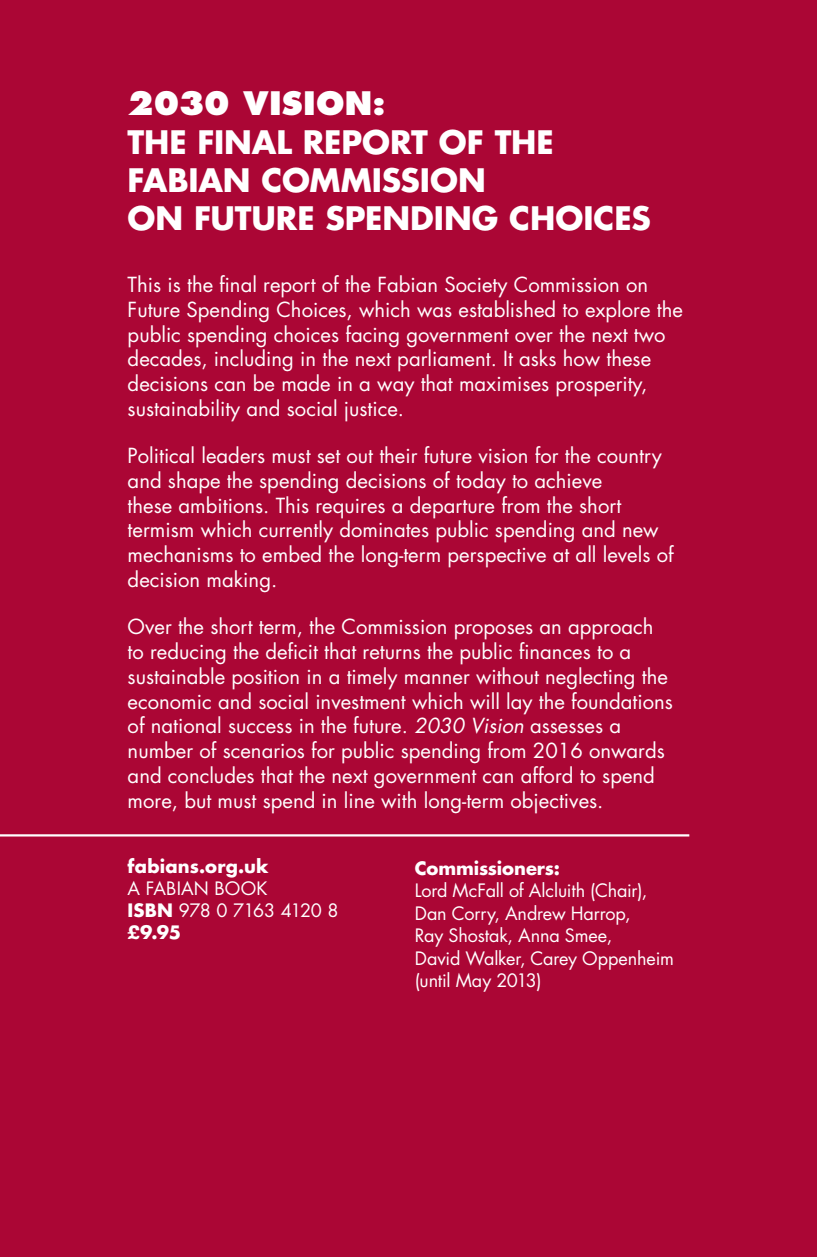
<style>
.page{position:relative;width:817px;height:1257px;background:#fff}
.page>*{position:absolute;margin:0;border:0;box-sizing:border-box;transform-origin:0 0}
.t1{font:700 31.5px/38.2px "Futura Std";color:#fff}
.t2{font:800 31.5px "Futura Std";letter-spacing:.005em;color:#fff}
.t3{font:20.25px/24.8px "Futura Std";color:#fff}
.t4{font:18px/21.6px "Futura Std";letter-spacing:-.005em;color:#fff}
.t5{font:700 18px "Futura Std";letter-spacing:-.005em;color:#fff}
.s1{font-style:italic}
.s2{font-weight:700}
</style>
<div class="page">
<div style="left:0;top:0;width:816px;height:1256px;background:#ab0635"></div>
<hr style="left:816px;top:0;width:1px;height:1256px;background:#ab0635">
<hr style="left:0;top:834px;width:689px;height:2px;background:#fff">
<h1 class="t2" style="left:128px;top:83px;width:259px">2030 VISION:</h1>
<h1 class="t1" style="left:128px;top:122px;width:524px">THE FINAL REPORT OF THE<br>FABIAN COMMISSION<br>ON FUTURE SPENDING CHOICES</h1>
<p class="t3" style="left:128px;top:272px;width:556px">This is the final report of the Fabian Society Commission on Future Spending Choices, which was established to explore the public spending choices facing government over the next two decades, including in the next parliament. It asks how these decisions can be made in a way that maximises prosperity, sustainability and social justice.</p>
<p class="t3" style="left:128px;top:443px;width:547px">Political leaders must set out their future vision for the country and shape the spending decisions of today to achieve<br>these ambitions. This requires a departure from the short termism which currently dominates public spending and new mechanisms to embed the long-term perspective at all levels of decision making.</p>
<p class="t3" style="left:128px;top:614px;width:546px">Over the short term, the Commission proposes an approach to reducing the deficit that returns the public finances to a sustainable position in a timely manner without neglecting the economic and social investment which will lay the foundations of national success in the future. <span class="s1">2030 Vision</span> assesses a number of scenarios for public spending from 2016 onwards and concludes that the next government can afford to spend more, but must spend in line with long-term objectives.</p>
<p class="t5" style="left:128px;top:854px;width:142px">fabians.org.uk</p>
<p class="t4" style="left:128px;top:878px;width:212px">A FABIAN BOOK<br><span class="s2">ISBN</span> 978 0 7163 4120 8 <span class="s2">£9.95</span></p>
<p class="t5" style="left:415px;top:856px;width:146px">Commissioners:</p>
<p class="t4" style="left:415px;top:879px;width:260px;line-height:22.5px">Lord McFall of Alcluith (Chair),<br>Dan Corry, Andrew Harrop,<br>Ray Shostak, Anna Smee,<br>David Walker, Carey Oppenheim (until May 2013)</p>
<p class="t4" style="left:416px;top:903px;width:216px">Published with the fin ncial support of the European<br>Parl ament</p>
</div>
